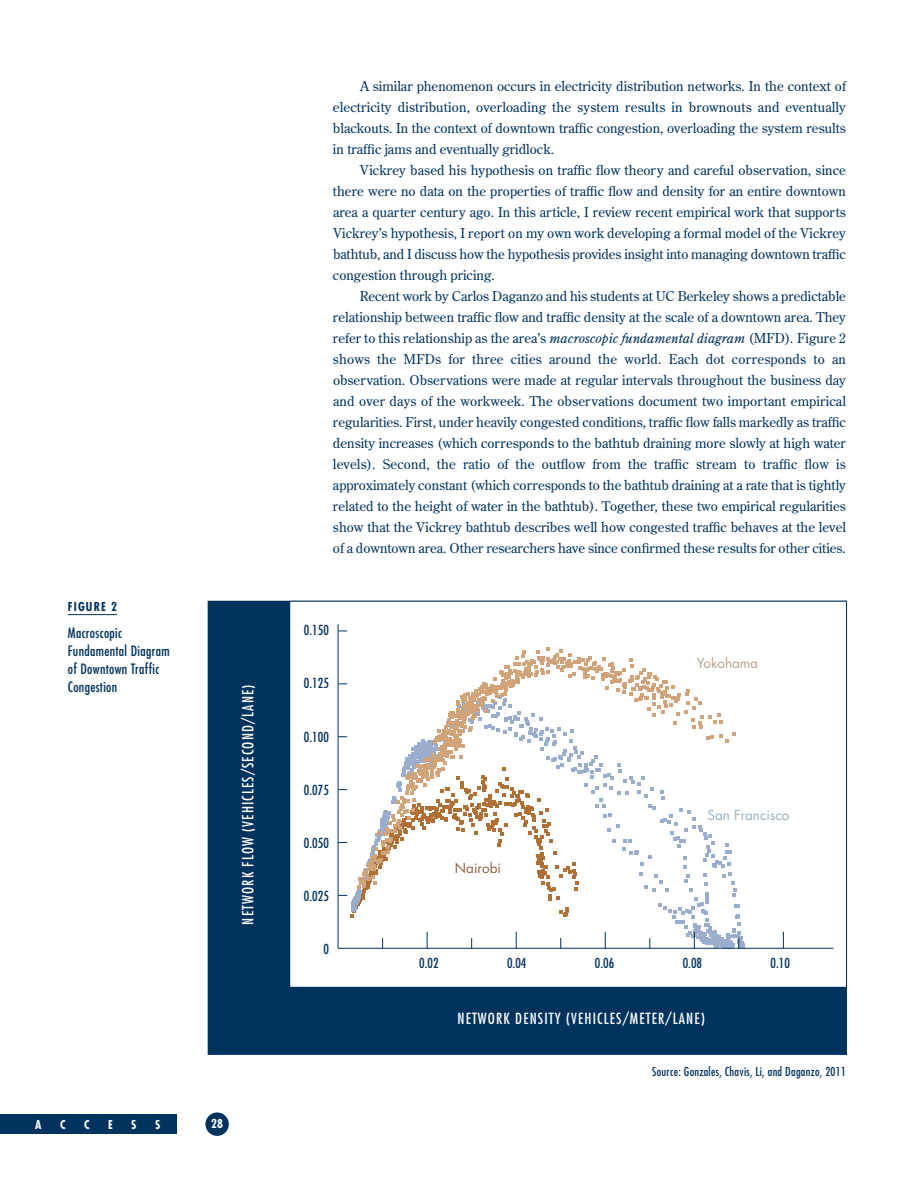
<style>
.page{position:relative;width:918px;height:1188px;background:#fff}
.page>*{position:absolute;margin:0;border:0;box-sizing:border-box;transform-origin:0 0}
.t1{font:condensed 15px "Futura";letter-spacing:.075em;color:#fff}
.t2{font:condensed 13.95px/18px "Futura";letter-spacing:.025em;color:#00325e}
.t3{font:13.5px/21px "Century Old Style";color:#00325e;text-align:justify}
.t4{font:condensed 13.5px "Futura";color:#00325e}
.t5{font:13.5px "Futura";color:#99adbe}
.t6{font:13.5px "Futura";color:#bba292}
.t7{font:13.5px "Futura";color:#8c6046}
.t8{font:condensed 12px "Futura";letter-spacing:.025em;color:#00325e}
.t9{font:700 condensed 12px "Futura";color:#fff}
.t10{font:700 condensed 12px "Futura";letter-spacing:.1em;color:#00325e}
.s1{font-style:italic}
</style>
<div class="page">
<div style="left:205px;top:1113px;width:24px;height:23px;background:#00325e;border-radius:50%"></div>
<div style="left:0;top:1114px;width:177px;height:20px;background:#00325e"></div>
<hr style="left:68px;top:614px;width:49px;height:1px;background:#00325e">
<div style="left:208px;top:602px;width:638px;height:452px;background:#00325e"></div>
<div style="left:290px;top:602px;width:556px;height:385px;background:#fff"></div>
<hr style="left:338px;top:624px;width:1px;height:324px;background:#00325e">
<svg style="left:783px;top:932px;width:1px;height:16px"></svg>
<svg style="left:338px;top:647px;width:409px;height:301px"></svg>
<hr style="left:338px;top:948px;width:495px;height:1px;background:#00325e">
<p class="t10" style="left:68px;top:601px;width:51px">FIGURE 2</p>
<p class="t2" style="left:68px;top:625px;width:103px">Macroscopic<br>Fundamental Diagram of Downtown Traffic<br>Congestion</p>
<p class="t1" style="left:241px;top:925px;width:241px;rotate:-90deg">NETWORK FLOW (VEHICLES/SECOND/LANE)</p>
<p class="t9" style="left:35px;top:1119px;width:8px">A</p>
<p class="t9" style="left:60px;top:1119px;width:7px">C</p>
<p class="t9" style="left:84px;top:1119px;width:7px">C</p>
<p class="t9" style="left:108px;top:1119px;width:6px">E</p>
<p class="t9" style="left:131px;top:1119px;width:7px">S</p>
<p class="t9" style="left:155px;top:1119px;width:7px">S</p>
<p class="t9" style="left:211px;top:1118px;width:13px">28</p>
<p class="t3" style="left:333px;top:75px;width:515px;text-indent:27px">A similar phenomenon occurs in electricity distribution networks. In the context of electricity distribution, overloading the system results in brownouts and eventually blackouts. In the context of downtown traffic congestion, overloading the system results in traffic jams and eventually gridlock.</p>
<p class="t3" style="left:333px;top:159px;width:515px;text-indent:27px">Vickrey based his hypothesis on traffic flow theory and careful observation, since there were no data on the properties of traffic flow and density for an entire downtown area a quarter century ago. In this article, I review recent empirical work that supports Vickrey’s hypothesis, I report on my own work developing a formal model of the Vickrey bathtub, and I discuss how the hypothesis provides insight into managing downtown traffic congestion through pricing.</p>
<p class="t3" style="left:333px;top:285px;width:515px;text-indent:27px">Recent work by Carlos Daganzo and his students at UC Berkeley shows a predictable relationship between traffic flow and traffic density at the scale of a downtown area. They refer to this relationship as the area’s <span class="s1">macroscopic fundamental diagram</span> (MFD)<span class="s1">.</span> Figure 2 shows the MFDs for three cities around the world. Each dot corresponds to an observation. Observations were made at regular intervals throughout the business day and over days of the workweek. The observations document two important empirical regularities. First, under heavily congested conditions, traffic flow falls markedly as traffic density increases (which corresponds to the bathtub draining more slowly at high water levels). Second, the ratio of the outflow from the traffic stream to traffic flow is approximately constant (which corresponds to the bathtub draining at a rate that is tightly related to the height of water in the bathtub). Together, these two empirical regularities show that the Vickrey bathtub describes well how congested traffic behaves at the level of a downtown area. Other researchers have since confirmed these results for other cities.</p>
<p class="t4" style="left:304px;top:624px;width:26px">0.150</p>
<p class="t4" style="left:304px;top:677px;width:26px">0.125</p>
<p class="t4" style="left:304px;top:730px;width:26px">0.100</p>
<p class="t4" style="left:304px;top:783px;width:26px">0.075</p>
<p class="t4" style="left:304px;top:837px;width:26px">0.050</p>
<p class="t4" style="left:304px;top:890px;width:26px">0.025</p>
<p class="t4" style="left:323px;top:943px;width:7px">0</p>
<p class="t6" style="left:697px;top:657px;width:63px">Yokohama</p>
<p class="t7" style="left:455px;top:862px;width:48px">Nairobi</p>
<p class="t5" style="left:708px;top:809px;width:83px">San Francisco</p>
<p class="t4" style="left:419px;top:957px;width:21px">0.02</p>
<p class="t4" style="left:507px;top:957px;width:21px">0.04</p>
<p class="t4" style="left:595px;top:957px;width:21px">0.06</p>
<p class="t4" style="left:683px;top:957px;width:21px">0.08</p>
<p class="t4" style="left:771px;top:957px;width:21px">0.10</p>
<p class="t1" style="left:457px;top:1011px;width:249px">NETWORK DENSITY (VEHICLES/METER/LANE)</p>
<p class="t8" style="left:652px;top:1066px;width:195px">Source: Gonzales, Chavis, Li, and Daganzo, 2011</p>
</div>
